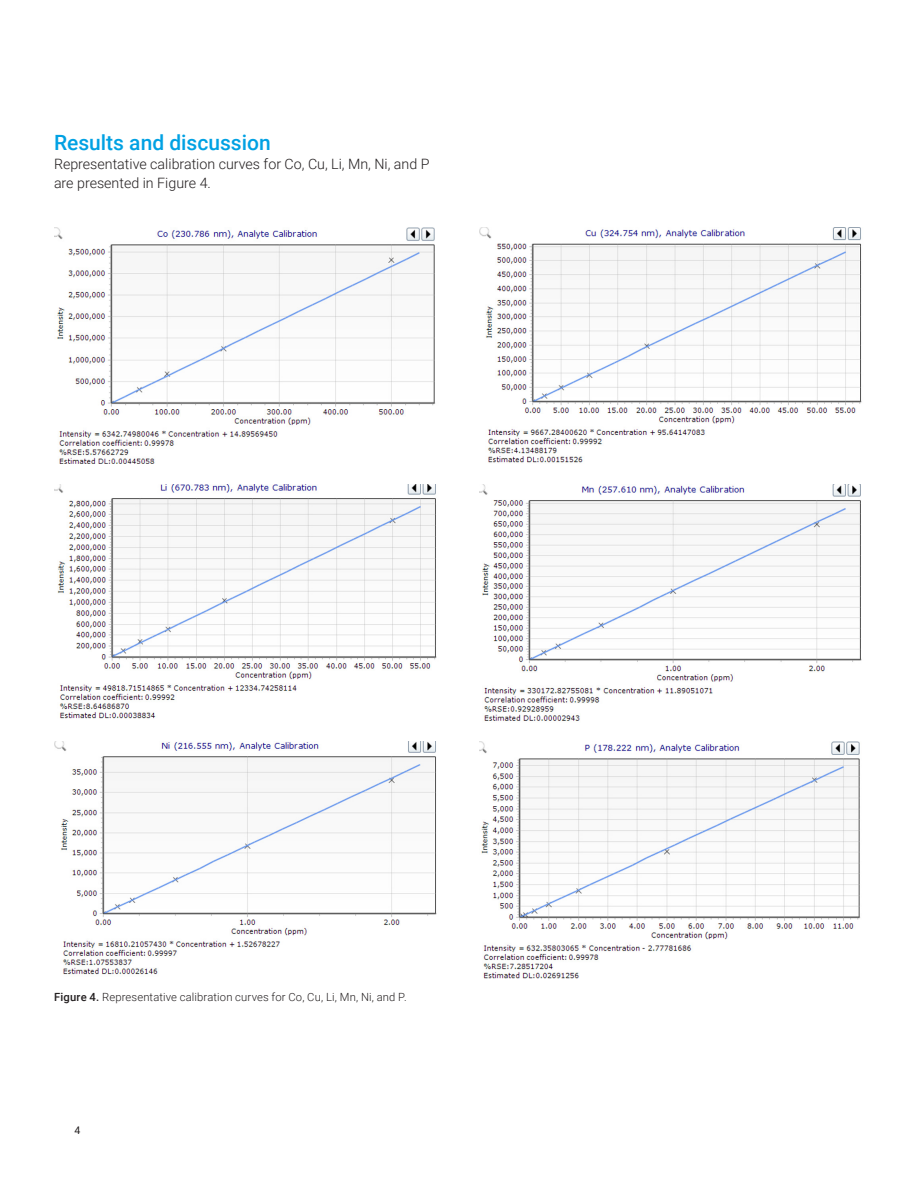
<style>
.page{position:relative;width:918px;height:1188px;background:#fff}
.page>*{position:absolute;margin:0;border:0;box-sizing:border-box;transform-origin:0 0}
.DATA_subhead_large_b{font:500 21px "Roboto";color:#00a1e3}
.DATA_text_black{font:300 14.25px/18.8px "Roboto";color:#231f20}
.DATA_caption{font:300 11.25px "Roboto";letter-spacing:.01em;color:#231f20}
.t1{font:10.5px "Roboto";color:#231f20}
.s1{font-weight:500}
</style>
<div class="page">
<img style="left:479px;top:227px;width:383px;height:236px">
<img style="left:54px;top:485px;width:383px;height:234px">
<img style="left:479px;top:485px;width:383px;height:236px">
<img style="left:54px;top:742px;width:383px;height:233px">
<img style="left:479px;top:742px;width:382px;height:237px">
<img style="left:54px;top:227px;width:381px;height:236px">
<p class="DATA_subhead_large_b" style="left:54px;top:128px;width:218px">Results and discussion</p>
<p class="DATA_text_black" style="left:54px;top:154px;width:377px">Representative calibration curves for Co, Cu, Li, Mn, Ni, and P are presented in Figure 4.</p>
<p class="DATA_caption" style="left:54px;top:989px;width:354px"><span class="s1">Figure 4.</span> Representative calibration curves for Co, Cu, Li, Mn, Ni, and P.</p>
<p class="t1" style="left:75px;top:1123px;width:7px">4</p>
</div>
